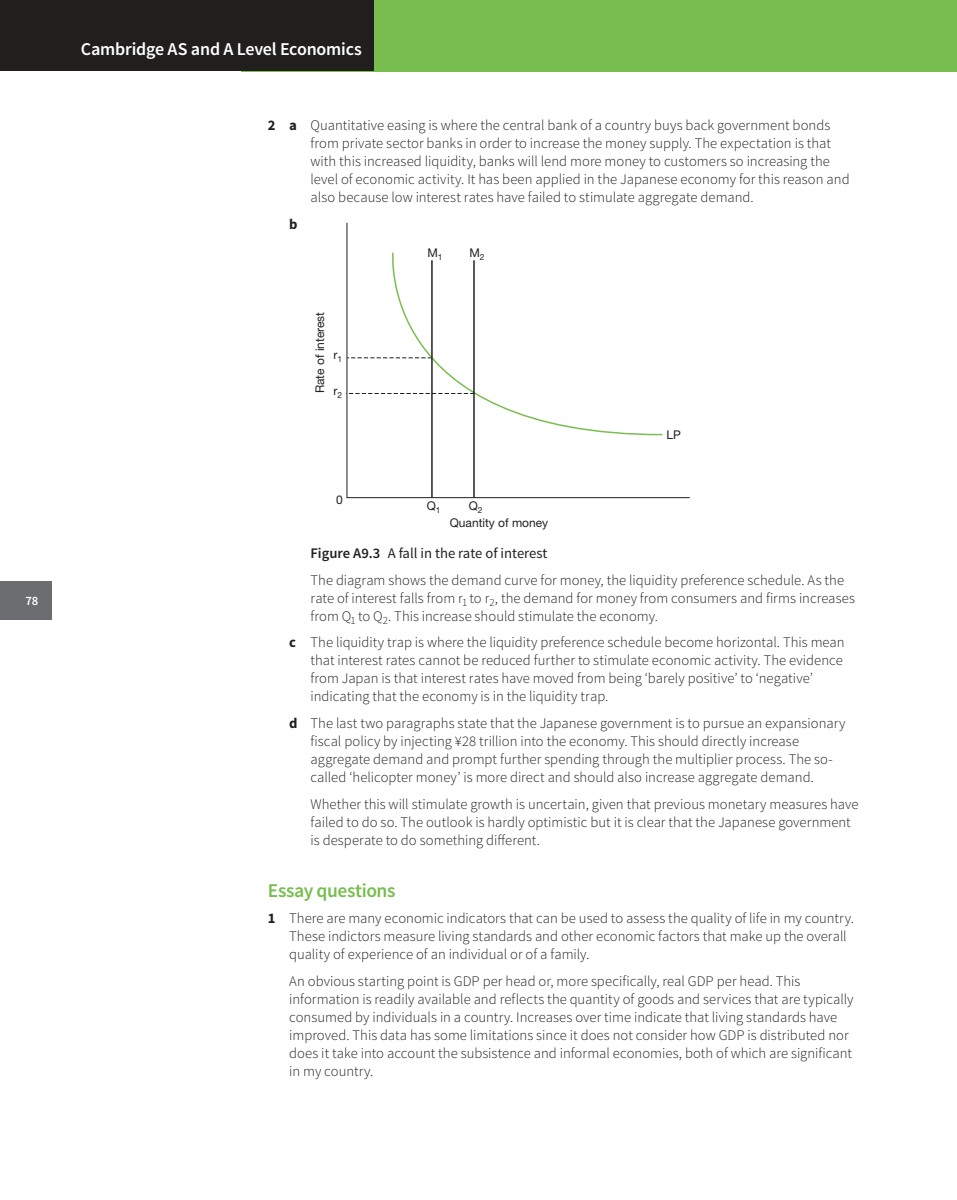
<style>
.page{position:relative;width:957px;height:1200px;background:#fff}
.page>*{position:absolute;margin:0;border:0;box-sizing:border-box;transform-origin:0 0}
.t1{font:600 19.5px "Source Sans Pro";letter-spacing:-.025em;color:#77be4e}
.t2{font:600 18px "Source Sans Pro";letter-spacing:-.015em;color:#fff}
.t3{font:300 14.7px/18px "Source Sans Pro";letter-spacing:.005em;color:#231f20}
.t4{font:700 14.7px "Source Sans Pro";color:#231f20}
.t5{font:600 12.75px "Source Sans Pro";color:#fff}
.t6{font:12px "Helvetica Neue LT Std";color:#231f20}
.s1{font-weight:700}
.s2{font-weight:600}
.s3{font-weight:400}
</style>
<div class="page">
<div style="left:240px;top:0;width:717px;height:71px;background:#77be4e"></div>
<svg style="left:346px;top:222px;width:344px;height:276px"></svg>
<svg style="left:346px;top:393px;width:31px;height:1px"></svg>
<svg style="left:347px;top:357px;width:30px;height:1px"></svg>
<svg style="left:377px;top:251px;width:287px;height:185px"></svg>
<hr style="left:431px;top:260px;width:2px;height:237px;background:#231f20">
<hr style="left:473px;top:260px;width:2px;height:237px;background:#231f20">
<div style="left:0;top:580px;width:51px;height:39px;background:#6c6d70"></div>
<div style="left:0;top:0;width:373px;height:71px;background:#211e1e"></div>
<p class="t5" style="left:25px;top:592px;width:15px">78</p>
<p class="t2" style="left:81px;top:37px;width:282px">Cambridge AS and A Level Economics</p>
<p class="t3" style="left:310px;top:116px;width:540px;text-indent:-43px"><span class="s1">2 a</span> Quantitative easing is where the central bank of a country buys back government bonds from private sector banks in order to increase the money supply. The expectation is that with this increased liquidity, banks will lend more money to customers so increasing the level of economic activity. It has been applied in the Japanese economy for this reason and also because low interest rates have failed to stimulate aggregate demand.</p>
<p class="t4" style="left:289px;top:214px;width:10px">b</p>
<p class="t6" style="left:312px;top:393px;width:83px;rotate:-90deg">Rate of interest</p>
<p class="t6" style="left:333px;top:348px;width:10px">r<sub>1</sub></p>
<p class="t6" style="left:333px;top:384px;width:10px">r<sub>2</sub></p>
<p class="t6" style="left:336px;top:492px;width:8px">0</p>
<p class="t6" style="left:427px;top:246px;width:17px">M<sub>1</sub></p>
<p class="t6" style="left:469px;top:246px;width:17px">M<sub>2</sub></p>
<p class="t6" style="left:427px;top:499px;width:15px">Q<sub>1</sub></p>
<p class="t6" style="left:469px;top:499px;width:15px">Q<sub>2</sub></p>
<p class="t6" style="left:450px;top:515px;width:100px">Quantity of money</p>
<p class="t6" style="left:666px;top:427px;width:16px">LP</p>
<p class="t3" style="left:310px;top:540px;width:535px;line-height:26.5px"><span class="s2">Figure A9.3</span> <span class="s3">A fall in the rate of interest<br></span>The diagram shows the demand curve for money, the liquidity preference schedule. As the</p>
<p class="t3" style="left:310px;top:589px;width:546px">rate of interest falls from r<sub>1</sub> to r<sub>2</sub>, the demand for money from consumers and firms increases from Q<sub>1</sub> to Q<sub>2</sub>. This increase should stimulate the economy.</p>
<p class="t3" style="left:310px;top:633px;width:536px;text-indent:-21px"><span class="s1">c</span> The liquidity trap is where the liquidity preference schedule become horizontal. This mean that interest rates cannot be reduced further to stimulate economic activity. The evidence from Japan is that interest rates have moved from being ‘barely positive’ to ‘negative’ indicating that the economy is in the liquidity trap.</p>
<p class="t3" style="left:310px;top:714px;width:536px;text-indent:-21px"><span class="s1">d</span> The last two paragraphs state that the Japanese government is to pursue an expansionary fiscal policy by injecting ¥28 trillion into the economy. This should directly increase aggregate demand and prompt further spending through the multiplier process. The so&shy;called ‘helicopter money’ is more direct and should also increase aggregate demand.</p>
<p class="t3" style="left:310px;top:794px;width:549px">Whether this will stimulate growth is uncertain, given that previous monetary measures have failed to do so. The outlook is hardly optimistic but it is clear that the Japanese government is desperate to do something different.</p>
<h1 class="t1" style="left:268px;top:877px;width:129px">Essay questions</h1>
<p class="t3" style="left:289px;top:909px;width:566px;text-indent:-21px"><span class="s1">1</span> There are many economic indicators that can be used to assess the quality of life in my country.<br>These indictors measure living standards and other economic factors that make up the overall quality of experience of an individual or of a family.</p>
<p class="t3" style="left:289px;top:971px;width:566px">An obvious starting point is GDP per head or, more specifically, real GDP per head. This information is readily available and reflects the quantity of goods and services that are typically consumed by individuals in a country. Increases over time indicate that living standards have improved. This data has some limitations since it does not consider how GDP is distributed nor does it take into account the subsistence and informal economies, both of which are significant in my country.</p>
</div>
